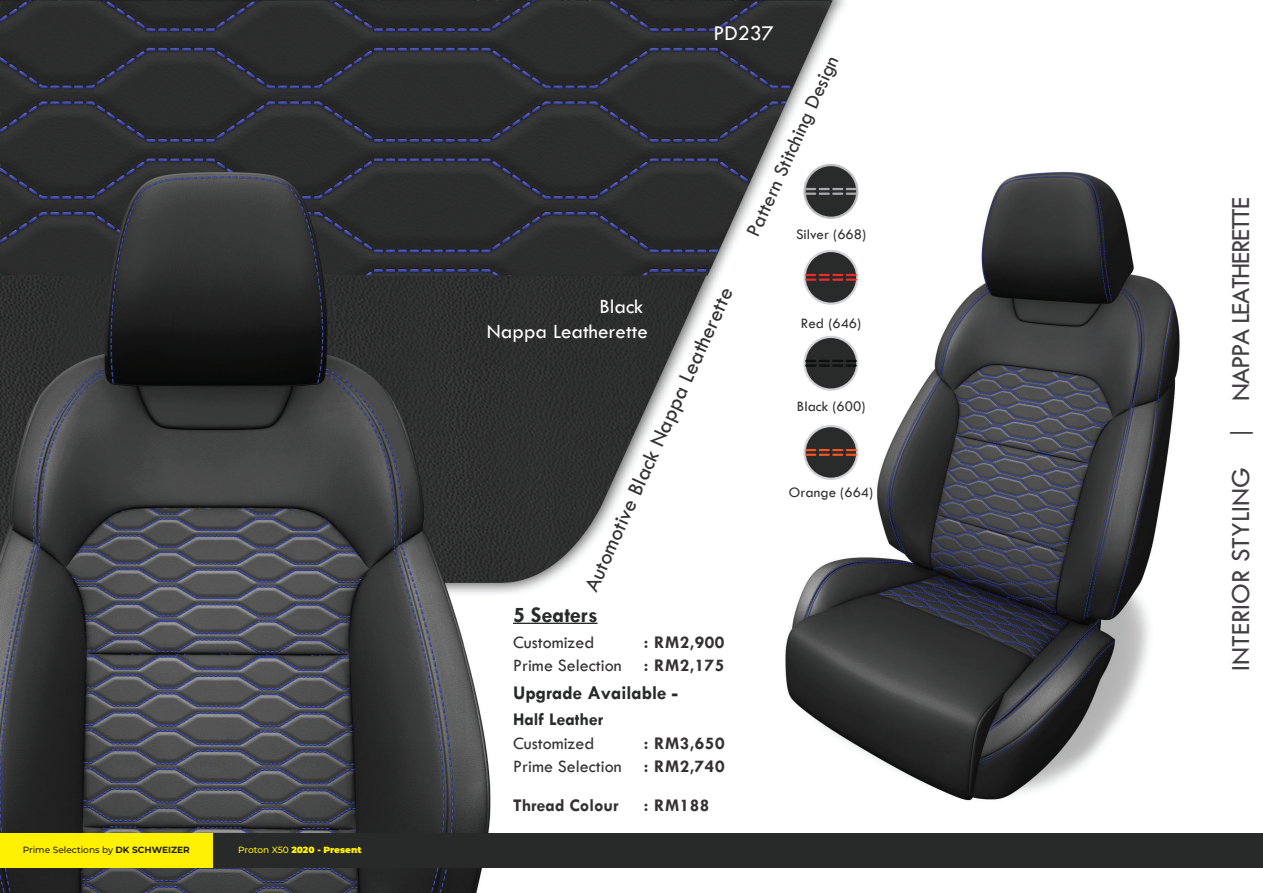
<style>
.page{position:relative;width:1263px;height:893px;background:#fff}
.page>*{position:absolute;margin:0;border:0;box-sizing:border-box;transform-origin:0 0}
.t1{font:27px "Tw Cen";letter-spacing:-.05em;color:#424042}
.t2{font:22.5px "Tw Cen";color:#333132}
.t3{font:700 22.5px "Tw Cen";color:#282929}
.t4{font:21.9px "Tw Cen";color:#fff}
.t5{font:21px "Tw Cen";color:#333132}
.t6{font:21px/25.2px "Tw Cen";color:#fff;text-align:right}
.t7{font:700 19.5px "Tw Cen";color:#282929}
.t8{font:700 18px/22.8px "Tw Cen";letter-spacing:.025em;color:#333132;text-align:right}
.t9{font:18px "Tw Cen";color:#333132}
.t10{font:700 18px "Tw Cen";color:#333132}
.t11{font:700 18px "Tw Cen";color:#282929}
.t12{font:15px "Tw Cen";color:#313131}
.t13{font:500 9px "Montserrat";color:#231f20}
.t14{font:900 9px "Montserrat";color:#fff101}
.s1{font-weight:700}
.s2{font-weight:500}
.s3{font-weight:400}
</style>
<div class="page">
<img style="left:0;top:0;width:1263px;height:893px">
<div style="left:213px;top:833px;width:1050px;height:34px;background:#282929"></div>
<div style="left:0;top:833px;width:213px;height:34px;background:#fff101"></div>
<hr style="left:513px;top:623px;width:85px;height:1px;background:#282929">
<div style="left:804px;top:165px;width:53px;height:53px;background:#292a2a;border-radius:50%"></div>
<div style="left:803px;top:164px;width:55px;height:55px;border:2px solid #bcbdc0;border-radius:50%"></div>
<svg style="left:806px;top:188px;width:52px;height:7px"></svg>
<div style="left:804px;top:251px;width:53px;height:53px;background:#292a2a;border-radius:50%"></div>
<div style="left:803px;top:250px;width:55px;height:55px;border:2px solid #d1d2d4;border-radius:50%"></div>
<svg style="left:806px;top:274px;width:52px;height:7px"></svg>
<div style="left:804px;top:337px;width:53px;height:53px;background:#292a2a;border-radius:50%"></div>
<div style="left:803px;top:336px;width:55px;height:55px;border:2px solid #d1d2d4;border-radius:50%"></div>
<svg style="left:806px;top:360px;width:52px;height:7px"></svg>
<div style="left:804px;top:426px;width:53px;height:53px;background:#292a2a;border-radius:50%"></div>
<div style="left:803px;top:425px;width:55px;height:55px;border:2px solid #d1d2d4;border-radius:50%"></div>
<svg style="left:806px;top:449px;width:52px;height:7px"></svg>
<p class="t13" style="left:23px;top:846px;width:168px">Prime Selections by <span class="s1">DK SCHWEIZER</span></p>
<p class="t14" style="left:238px;top:844px;width:125px"><span class="s2">Proton X50</span> 2020 - Present</p>
<p class="t4" style="left:714px;top:25px;width:62px">PD237</p>
<p class="t5" style="left:745px;top:232px;width:198px;rotate:-66deg">Pattern Stitching Design</p>
<p class="t12" style="left:796px;top:229px;width:72px">Silver (668)</p>
<p class="t2" style="left:583px;top:587px;width:333px;rotate:-66deg">Automotive Black Nappa Leatherette</p>
<p class="t6" style="left:487px;top:295px;width:163px">Black<br>Nappa Leatherette</p>
<p class="t3" style="left:513px;top:607px;width:86px">5 Seaters</p>
<p class="t9" style="left:513px;top:635px;width:83px">Customized</p>
<p class="t8" style="left:513px;top:632px;width:213px">: RM2,900<br><span class="s3">Prime Selection</span> : RM2,175</p>
<p class="t7" style="left:513px;top:686px;width:166px">Upgrade Available -</p>
<p class="t11" style="left:513px;top:713px;width:92px">Half Leather</p>
<p class="t9" style="left:513px;top:737px;width:83px">Customized</p>
<p class="t8" style="left:644px;top:734px;width:82px">: RM3,650</p>
<p class="t9" style="left:513px;top:760px;width:213px">Prime Selection <span class="s1">: RM2,740</span></p>
<p class="t10" style="left:513px;top:799px;width:107px">Thread Colour</p>
<p class="t8" style="left:644px;top:795px;width:67px">: RM188</p>
<p class="t12" style="left:801px;top:317px;width:62px">Red (646)</p>
<p class="t12" style="left:797px;top:400px;width:70px">Black (600)</p>
<p class="t12" style="left:789px;top:487px;width:86px">Orange (664)</p>
<h1 class="t1" style="left:1230px;top:671px;width:475px;rotate:-90deg">INTERIOR STYLING | NAPPA LEATHERETTE</h1>
</div>
